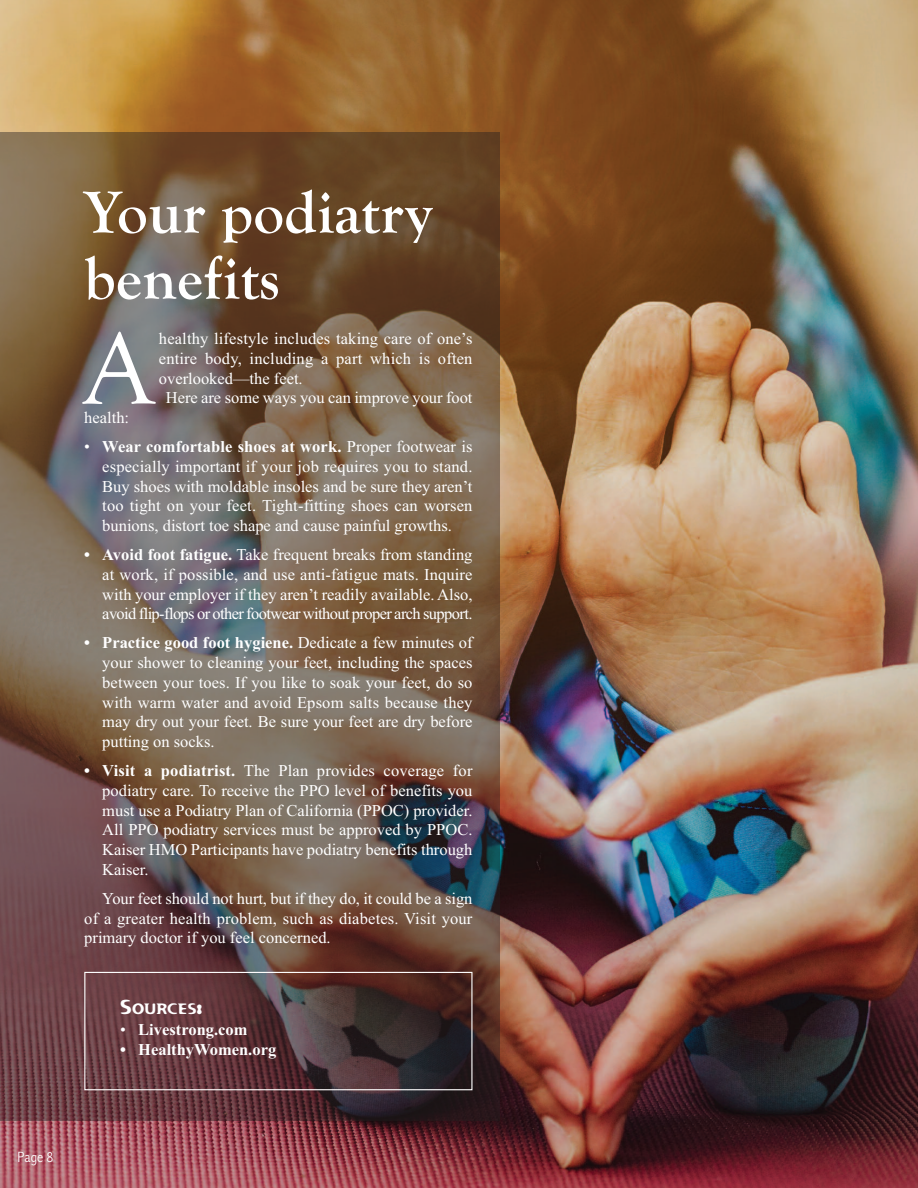
<style>
.page{position:relative;width:918px;height:1188px;background:#fff}
.page>*{position:absolute;margin:0;border:0;box-sizing:border-box;transform-origin:0 0}
.t1{font:104.1px "Goudy Old Style T";color:#fff}
.t2{font:700 61.5px/66px "Goudy Old Style T";color:#fff}
.t3{font:16.5px/19.8px "Times New Roman";color:#fff;text-align:justify}
.t4{font:700 16.5px "Times New Roman";color:#fff}
.t5{font:300 condensed 15px "Abadi";color:#fff}
.t6{font:14.7px "Flexure";color:#fff}
.s1{font-weight:700}
.s2{font-size:19.5px}
.s3{font-weight:400}
</style>
<div class="page">
<img style="left:0;top:0;width:918px;height:1188px">
<div style="left:0;top:132px;width:500px;height:989px;background:#231f20;opacity:.44"></div>
<div style="left:84px;top:972px;width:388px;height:118px;border:1px solid #fff"></div>
<h2 class="t2" style="left:84px;top:179px;width:349px">Your podiatry benefits</h2>
<h1 class="t1" style="left:84px;top:307px;width:71px">A</h1>
<p class="t3" style="left:159px;top:328px;width:315px">healthy lifestyle includes taking care of one’s</p>
<p class="t3" style="left:159px;top:348px;width:315px">entire body, including a part which is often</p>
<p class="t3" style="left:159px;top:368px;width:145px">overlooked—the feet.</p>
<p class="t3" style="left:166px;top:388px;width:308px">Here are some ways you can improve your foot</p>
<p class="t3" style="left:84px;top:408px;width:46px">health:</p>
<p class="t3" style="left:102px;top:436px;width:372px;text-indent:-18px">• <span class="s1">Wear comfortable shoes at work.</span> Proper footwear is especially important if your job requires you to stand.<br>Buy shoes with moldable insoles and be sure they aren’t too tight on your feet. Tight-fitting shoes can worsen bunions, distort toe shape and cause painful growths.</p>
<p class="t3" style="left:102px;top:544px;width:372px;text-indent:-18px"><span class="s1">• Avoid foot fatigue.</span> Take frequent breaks from standing at work, if possible, and use anti-fatigue mats. Inquire with your employer if they aren’t readily available. Also, avoid flip-flops or other footwear without proper arch support.</p>
<p class="t3" style="left:102px;top:633px;width:372px;text-indent:-18px"><span class="s1">• Practice good foot hygiene.</span> Dedicate a few minutes of your shower to cleaning your feet, including the spaces between your toes. If you like to soak your feet, do so with warm water and avoid Epsom salts because they may dry out your feet. Be sure your feet are dry before putting on socks.</p>
<p class="t3" style="left:102px;top:760px;width:372px;text-indent:-18px"><span class="s1">• Visit a podiatrist.</span> The Plan provides coverage for podiatry care. To receive the PPO level of benefits you must use a Podiatry Plan of California (PPOC) provider.<br>All PPO podiatry services must be approved by PPOC.<br>Kaiser HMO Participants have podiatry benefits through Kaiser.</p>
<p class="t3" style="left:84px;top:888px;width:390px;text-indent:18px">Your feet should not hurt, but if they do, it could be a sign of a greater health problem, such as diabetes. Visit your primary doctor if you feel concerned.</p>
<p class="t6" style="left:120px;top:1001px;width:84px"><span class="s2">S</span>OURCES<span class="s2">:</span></p>
<p class="t4" style="left:120px;top:1020px;width:129px"><span class="s3">•</span> Livestrong.com</p>
<p class="t4" style="left:120px;top:1040px;width:157px">• HealthyWomen.org</p>
<p class="t5" style="left:18px;top:1148px;width:37px">Page 8</p>
</div>
